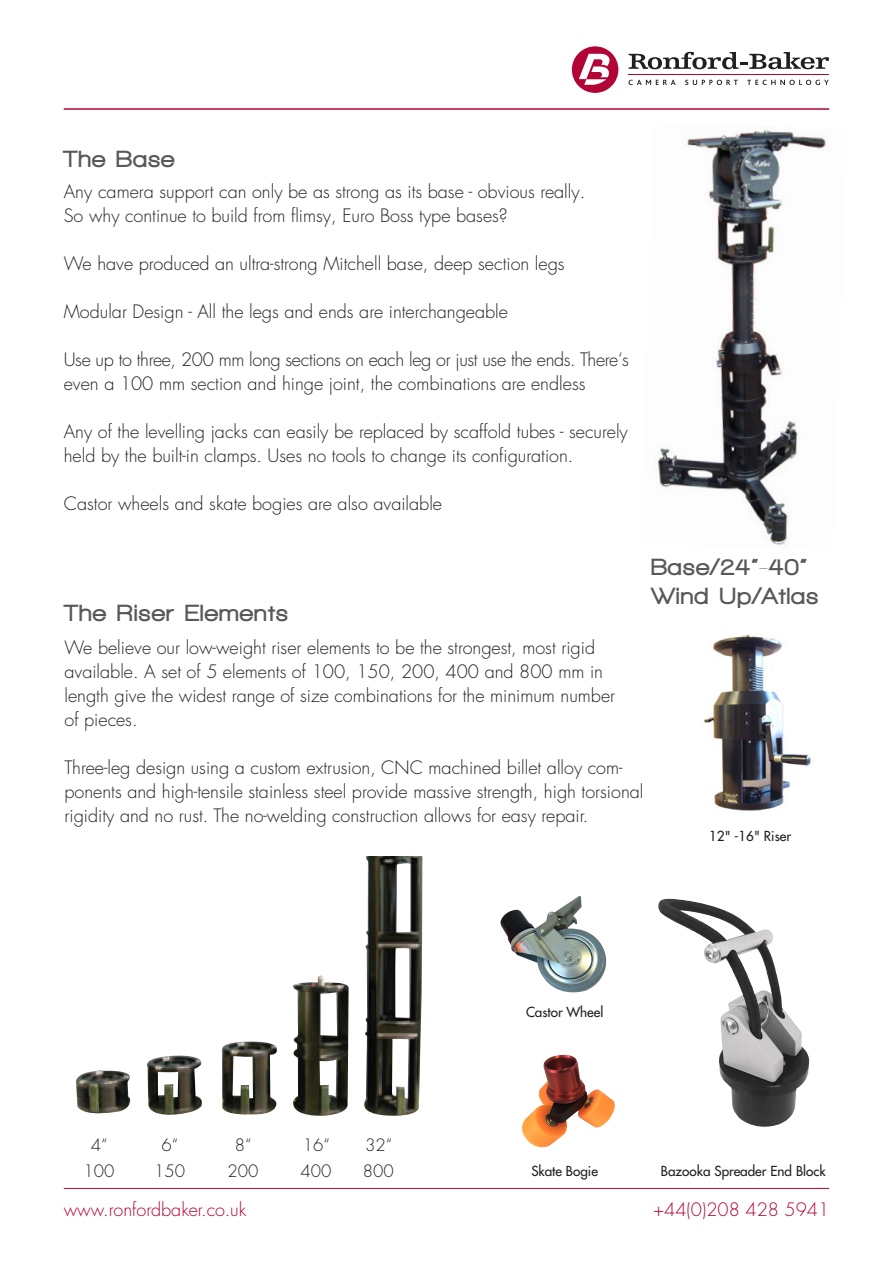
<style>
.page{position:relative;width:893px;height:1263px;background:#fff}
.page>*{position:absolute;margin:0;border:0;box-sizing:border-box;transform-origin:0 0}
.t1{font:900 24px "Walkway";letter-spacing:.06em;color:#57585a}
.t2{font:300 18px/24px "Futura LT Pro";color:#231f20}
.t3{font:300 18px/24px "Futura LT Pro";letter-spacing:-.02em;color:#231f20}
.t4{font:300 18px "Futura LT Pro";color:#b30437}
.t5{font:300 16.65px "Futura LT Pro";color:#231f20}
.t6{font:500 13.5px "Futura LT Pro";color:#231f20}
</style>
<div class="page">
<img style="left:657px;top:130px;width:169px;height:416px">
<img style="left:704px;top:634px;width:107px;height:177px">
<img style="left:658px;top:898px;width:151px;height:229px">
<img style="left:522px;top:1055px;width:93px;height:93px">
<img style="left:500px;top:896px;width:107px;height:97px">
<div style="left:572px;top:46px;width:46px;height:47px;background:#b30437;border-radius:50%"></div>
<svg style="left:628px;top:80px;width:48px;height:5px"></svg>
<svg style="left:685px;top:80px;width:53px;height:5px"></svg>
<svg style="left:747px;top:80px;width:82px;height:5px"></svg>
<svg style="left:629px;top:52px;width:200px;height:17px"></svg>
<svg style="left:579px;top:54px;width:31px;height:31px"></svg>
<hr style="left:629px;top:74px;width:200px;height:1px;background:#b30437">
<hr style="left:64px;top:1188px;width:765px;height:1px;background:#b30437">
<hr style="left:64px;top:109px;width:765px;height:1px;background:#b30437">
<img style="left:76px;top:856px;width:347px;height:260px">
<p class="t1" style="left:64px;top:146px;width:112px">The Base</p>
<p class="t2" style="left:64px;top:180px;width:523px">Any camera support can only be as strong as its base - obvious really.</p>
<p class="t2" style="left:64px;top:204px;width:445px">So why continue to build from flimsy, Euro Boss type bases?</p>
<p class="t2" style="left:64px;top:252px;width:502px">We have produced an ultra-strong Mitchell base, deep section legs</p>
<p class="t2" style="left:64px;top:300px;width:446px">Modular Design - All the legs and ends are interchangeable</p>
<p class="t3" style="left:64px;top:348px;width:567px">Use up to three, 200 mm long sections on each leg or just use the ends. There‘s even a 100 mm section and hinge joint, the combinations are endless</p>
<p class="t2" style="left:64px;top:420px;width:566px">Any of the levelling jacks can easily be replaced by scaffold tubes - securely held by the built-in clamps. Uses no tools to change its configuration.</p>
<p class="t2" style="left:64px;top:492px;width:380px">Castor wheels and skate bogies are also available</p>
<p class="t1" style="left:64px;top:600px;width:225px">The Riser Elements</p>
<p class="t2" style="left:64px;top:636px;width:532px">We believe our low-weight riser elements to be the strongest, most rigid</p>
<p class="t2" style="left:64px;top:660px;width:552px">available. A set of 5 elements of 100, 150, 200, 400 and 800 mm in length give the widest range of size combinations for the minimum number</p>
<p class="t2" style="left:64px;top:708px;width:75px">of pieces.</p>
<p class="t2" style="left:64px;top:756px;width:560px">Three-leg design using a custom extrusion, CNC machined billet alloy com-</p>
<p class="t2" style="left:64px;top:780px;width:580px">ponents and high-tensile stainless steel provide massive strength, high torsional rigidity and no rust. The no-welding construction allows for easy repair.</p>
<p class="t1" style="left:651px;top:554px;width:157px">Base/24“-40“</p>
<p class="t1" style="left:651px;top:583px;width:168px">Wind Up/Atlas</p>
<p class="t6" style="left:709px;top:826px;width:84px">12" -16" Riser</p>
<p class="t5" style="left:91px;top:1133px;width:18px">4“</p>
<p class="t5" style="left:83px;top:1160px;width:32px">100</p>
<p class="t5" style="left:162px;top:1133px;width:18px">6“</p>
<p class="t5" style="left:154px;top:1160px;width:32px">150</p>
<p class="t5" style="left:235px;top:1133px;width:18px">8“</p>
<p class="t5" style="left:227px;top:1160px;width:32px">200</p>
<p class="t5" style="left:303px;top:1133px;width:29px">16“</p>
<p class="t5" style="left:301px;top:1160px;width:32px">400</p>
<p class="t5" style="left:365px;top:1133px;width:29px">32“</p>
<p class="t5" style="left:363px;top:1160px;width:32px">800</p>
<p class="t6" style="left:526px;top:1002px;width:79px">Castor Wheel</p>
<p class="t6" style="left:531px;top:1161px;width:68px">Skate Bogie</p>
<p class="t6" style="left:661px;top:1161px;width:166px">Bazooka Spreader End Block</p>
<p class="t4" style="left:64px;top:1198px;width:184px">www.ronfordbaker.co.uk</p>
<p class="t4" style="left:653px;top:1198px;width:178px">+44(0)208 428 5941</p>
</div>
